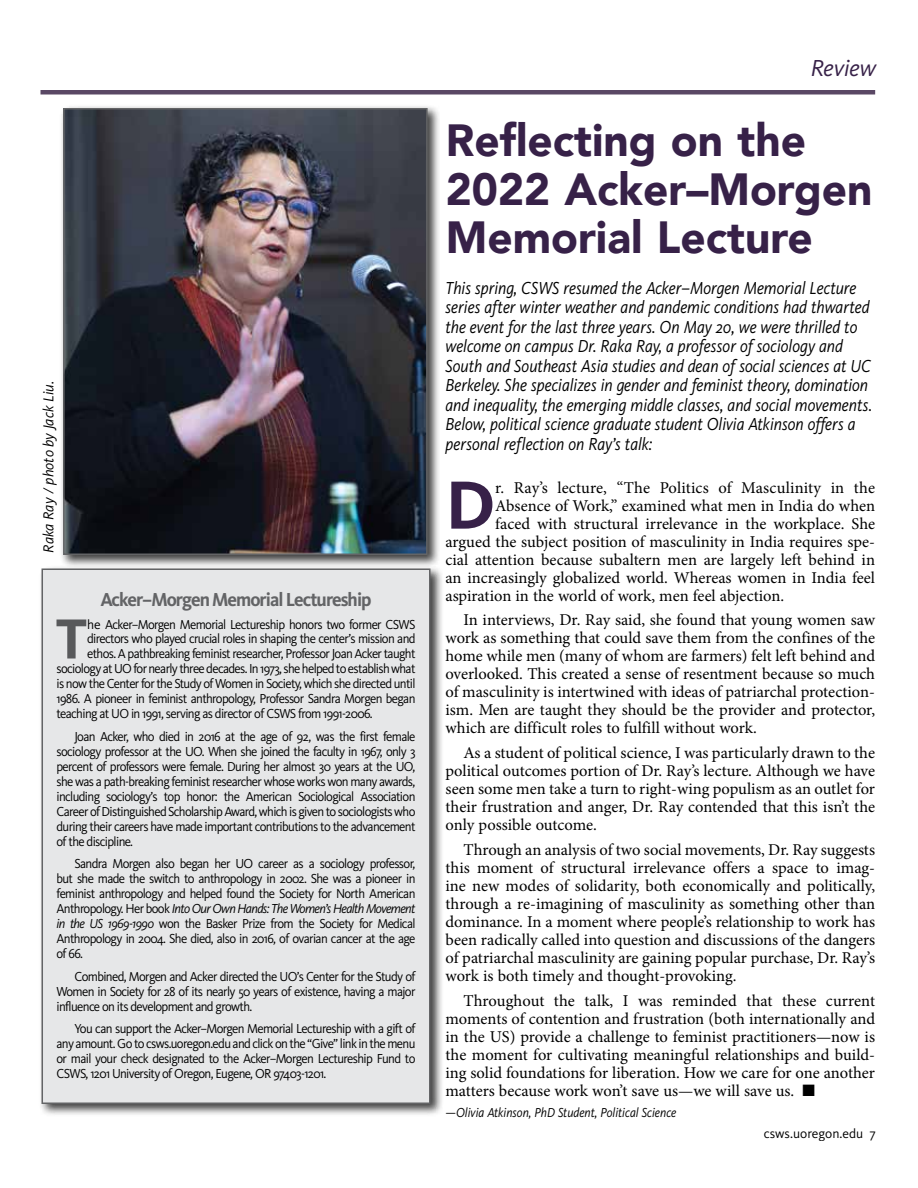
<style>
.page{position:relative;width:918px;height:1188px;background:#fff}
.page>*{position:absolute;margin:0;border:0;box-sizing:border-box;transform-origin:0 0}
.t1{font:700 70.5px "Kievit Pro";color:#372148}
.t2{font:700 58.5px "Kievit Pro";color:#58595b}
.t3{font:900 45px/48.8px "Avenir";color:#372148}
.t4{font:italic 24px "Kievit Pro";color:#372148}
.t5{font:700 19.5px "Kievit Pro";letter-spacing:-.05em;color:#636466;scale:.95 1}
.t6{font:italic 18px/19.5px "Kievit Pro";color:#000;scale:.9 1}
.t7{font:16.5px/18px "Minion Pro";color:#000;text-align:justify}
.t8{font:italic 15px "Kievit Pro";letter-spacing:-.005em;color:#000}
.t9{font:13.5px/15px "Kievit Pro";letter-spacing:-.05em;color:#000;text-align:justify;scale:.95 1}
.t10{font:13.5px "Kievit Pro";letter-spacing:-.05em;color:#000}
.t11{font:italic 13.5px "Kievit Pro";color:#000;scale:.9 1}
.t12{font:13.5px "Kievit Pro";color:#000}
.s1{font-style:italic}
</style>
<div class="page">
<hr style="left:40px;top:90px;width:835px;height:4px;background:#5a4865">
<div style="left:38px;top:565px;width:406px;height:552px;background:#000;opacity:.75"></div>
<div style="left:42px;top:569px;width:388px;height:534px;background:#e6e7e8"></div>
<div style="left:42px;top:568px;width:389px;height:536px;border:2px solid #636466"></div>
<div style="left:60px;top:105px;width:380px;height:463px;background:#000;opacity:.75"></div>
<img style="left:66px;top:111px;width:359px;height:441px">
<div style="left:63px;top:108px;width:365px;height:447px;border:2px solid #636466"></div>
<p class="t8" style="left:39px;top:553px;width:173px;rotate:-90deg">Raka Ray / photo by Jack Liu.</p>
<p class="t5" style="left:100px;top:588px;width:287px">Acker–Morgen Memorial Lectureship</p>
<h2 class="t2" style="left:56px;top:604px;width:33px">T</h2>
<p class="t10" style="left:87px;top:616px;width:330px">he Acker–Morgen Memorial Lectureship honors two former CSWS</p>
<p class="t9" style="left:87px;top:631px;width:347px">directors who played crucial roles in shaping the center’s mission and</p>
<p class="t9" style="left:87px;top:646px;width:347px">ethos. A pathbreaking feminist researcher, Professor Joan Acker taught</p>
<p class="t9" style="left:57px;top:661px;width:379px">sociology at UO for nearly three decades. In 1973, she helped to establish what</p>
<p class="t9" style="left:57px;top:676px;width:379px">is now the Center for the Study of Women in Society, which she directed until</p>
<p class="t9" style="left:57px;top:691px;width:379px">1986. A pioneer in feminist anthropology, Professor Sandra Morgen began</p>
<p class="t9" style="left:57px;top:706px;width:334px">teaching at UO in 1991, serving as director of CSWS from 1991-2006.</p>
<p class="t9" style="left:57px;top:729px;width:379px;text-indent:18px">Joan Acker, who died in 2016 at the age of 92, was the first female sociology professor at the UO. When she joined the faculty in 1967, only 3 percent of professors were female. During her almost 30 years at the UO, she was a path-breaking feminist researcher whose works won many awards, including sociology’s top honor: the American Sociological Association Career of Distinguished Scholarship Award, which is given to sociologists who during their careers have made important contributions to the advancement of the discipline.</p>
<p class="t9" style="left:57px;top:856px;width:379px;text-indent:18px">Sandra Morgen also began her UO career as a sociology professor, but she made the switch to anthropology in 2002. She was a pioneer in feminist anthropology and helped found the Society for North American Anthropology. Her book <span class="s1">Into Our Own Hands: The Women’s Health Movement in the US 1969-1990</span> won the Basker Prize from the Society for Medical Anthropology in 2004. She died, also in 2016, of ovarian cancer at the age of 66.</p>
<p class="t9" style="left:57px;top:969px;width:379px;text-indent:18px">Combined, Morgen and Acker directed the UO’s Center for the Study of Women in Society for 28 of its nearly 50 years of existence, having a major influence on its development and growth.</p>
<p class="t9" style="left:57px;top:1021px;width:379px;text-indent:18px">You can support the Acker–Morgen Memorial Lectureship with a gift of any amount. Go to csws.uoregon.edu and click on the “Give” link in the menu or mail your check designated to the Acker–Morgen Lectureship Fund to CSWS, 1201 University of Oregon, Eugene, OR 97403-1201.</p>
<h3 class="t4" style="left:811px;top:54px;width:67px">Review</h3>
<h3 class="t3" style="left:446px;top:117px;width:428px">Reflecting on the<br>2022 Acker–Morgen<br>Memorial Lecture</h3>
<p class="t6" style="left:446px;top:278px;width:476px">This spring, CSWS resumed the Acker–Morgen Memorial Lecture series after winter weather and pandemic conditions had thwarted the event for the last three years. On May 20, we were thrilled to welcome on campus Dr. Raka Ray, a professor of sociology and South and Southeast Asia studies and dean of social sciences at UC Berkeley. She specializes in gender and feminist theory, domination and inequality, the emerging middle classes, and social movements.<br>Below, political science graduate student Olivia Atkinson offers a personal reflection on Ray’s talk:</p>
<h1 class="t1" style="left:446px;top:463px;width:51px">D</h1>
<p class="t7" style="left:495px;top:478px;width:381px">r. Ray’s lecture, “The Politics of Masculinity in the</p>
<p class="t7" style="left:495px;top:496px;width:381px">Absence of Work,” examined what men in India do when</p>
<p class="t7" style="left:495px;top:514px;width:381px">faced with structural irrelevance in the workplace. She</p>
<p class="t7" style="left:445px;top:532px;width:431px">argued the subject position of masculinity in India requires spe-</p>
<p class="t7" style="left:445px;top:550px;width:431px">cial attention because subaltern men are largely left behind in</p>
<p class="t7" style="left:445px;top:568px;width:431px">an increasingly globalized world. Whereas women in India feel</p>
<p class="t7" style="left:445px;top:586px;width:340px">aspiration in the world of work, men feel abjection.</p>
<p class="t7" style="left:445px;top:611px;width:431px;text-indent:18px">In interviews, Dr. Ray said, she found that young women saw work as something that could save them from the confines of the home while men (many of whom are farmers) felt left behind and overlooked. This created a sense of resentment because so much of masculinity is intertwined with ideas of patriarchal protection&shy;ism. Men are taught they should be the provider and protector, which are difficult roles to fulfill without work.</p>
<p class="t7" style="left:445px;top:744px;width:431px;text-indent:18px">As a student of political science, I was particularly drawn to the political outcomes portion of Dr. Ray’s lecture. Although we have seen some men take a turn to right-wing populism as an outlet for their frustration and anger, Dr. Ray contended that this isn’t the only possible outcome.</p>
<p class="t7" style="left:445px;top:841px;width:431px;text-indent:18px">Through an analysis of two social movements, Dr. Ray suggests this moment of structural irrelevance offers a space to imag&shy;ine new modes of solidarity, both economically and politically, through a re-imagining of masculinity as something other than dominance. In a moment where people’s relationship to work has been radically called into question and discussions of the dangers of patriarchal masculinity are gaining popular purchase, Dr. Ray’s work is both timely and thought-provoking.</p>
<p class="t7" style="left:445px;top:991px;width:431px;text-indent:18px">Throughout the talk, I was reminded that these current moments of contention and frustration (both internationally and in the US) provide a challenge to feminist practitioners—now is the moment for cultivating meaningful relationships and build&shy;ing solid foundations for liberation. How we care for one another matters because work won’t save us—we will save us. ■</p>
<p class="t11" style="left:446px;top:1105px;width:258px">—Olivia Atkinson, PhD Student, Political Science</p>
<p class="t12" style="left:764px;top:1125px;width:114px">csws.uoregon.edu 7</p>
</div>
